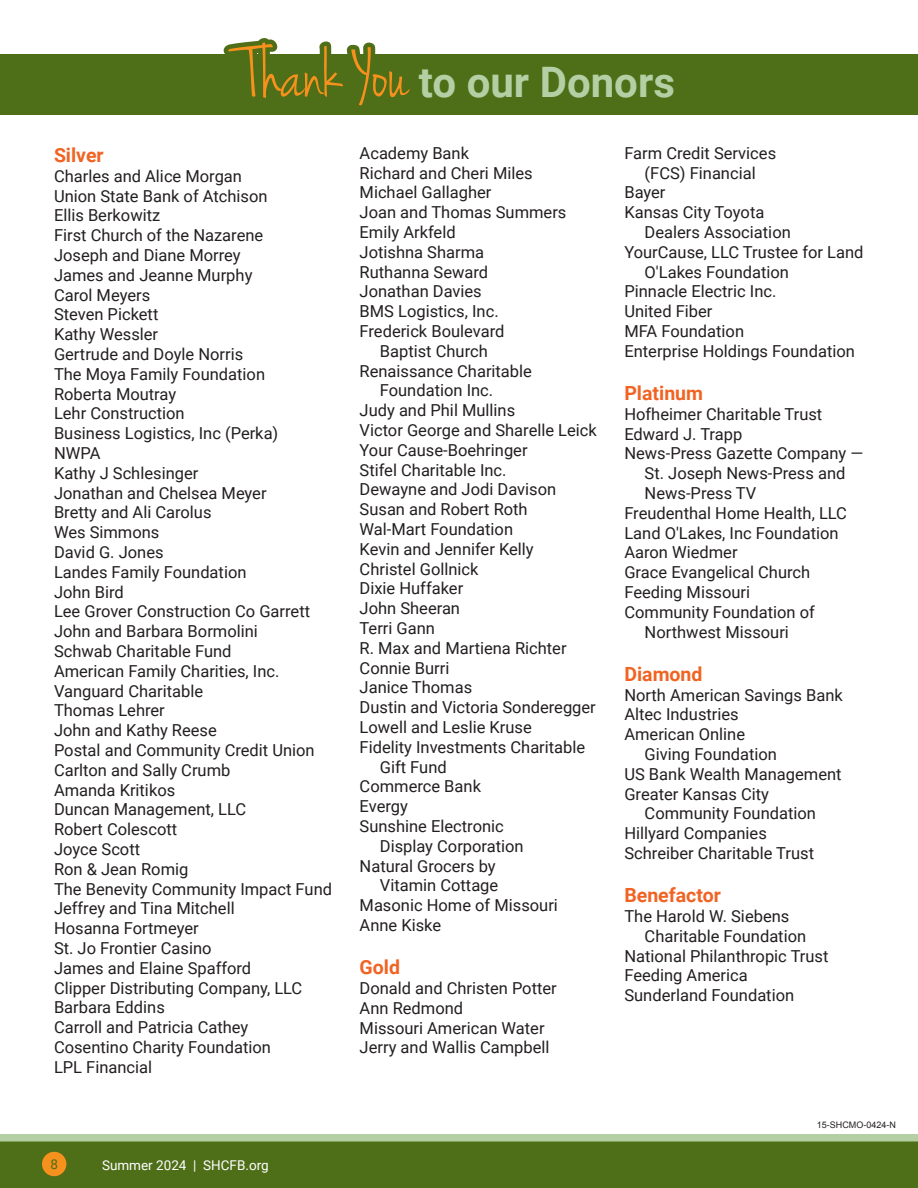
<style>
.page{position:relative;width:918px;height:1188px;background:#fff}
.page>*{position:absolute;margin:0;border:0;box-sizing:border-box;transform-origin:0 0}
.t1{font:700 42px "Roboto";color:#b4cfa3}
.t2{font:700 19.5px "Roboto";color:#f16323}
.t3{font:16.5px/19.8px "Roboto";color:#231f20}
.t4{font:13.5px "Roboto";color:#fff}
.t5{font:13.5px "Roboto";color:#4e6e17}
.t6{font:9px "Arial";color:#231f20}
.s1{font-family:"Jenna Sue";font-weight:400;font-size:75px;color:#4e6e17}
</style>
<div class="page">
<div style="left:0;top:54px;width:918px;height:60px;background:#4e6e17"></div>
<svg style="left:0;top:1134px;width:918px;height:54px;background:#5c7b2a"></svg>
<div style="left:42px;top:1152px;width:24px;height:24px;background:#f6911e;border-radius:50%"></div>
<h1 class="t1" style="left:243px;top:52px;width:433px"><span class="s1">Thank You</span> to our Donors</h1>
<p class="t2" style="left:54px;top:141px;width:51px">Silver</p>
<p class="t3" style="left:54px;top:165px;width:280px">Charles and Alice Morgan<br>Union State Bank of Atchison<br>Ellis Berkowitz<br>First Church of the Nazarene<br>Joseph and Diane Morrey<br>James and Jeanne Murphy<br>Carol Meyers<br>Steven Pickett<br>Kathy Wessler<br>Gertrude and Doyle Norris<br>The Moya Family Foundation<br>Roberta Moutray<br>Lehr Construction<br>Business Logistics, Inc (Perka)<br>NWPA<br>Kathy J Schlesinger<br>Jonathan and Chelsea Meyer<br>Bretty and Ali Carolus<br>Wes Simmons<br>David G. Jones<br>Landes Family Foundation<br>John Bird<br>Lee Grover Construction Co Garrett<br>John and Barbara Bormolini<br>Schwab Charitable Fund<br>American Family Charities, Inc.<br>Vanguard Charitable<br>Thomas Lehrer<br>John and Kathy Reese<br>Postal and Community Credit Union<br>Carlton and Sally Crumb<br>Amanda Kritikos<br>Duncan Management, LLC<br>Robert Colescott<br>Joyce Scott<br>Ron &amp; Jean Romig<br>The Benevity Community Impact Fund<br>Jeffrey and Tina Mitchell<br>Hosanna Fortmeyer<br>St. Jo Frontier Casino<br>James and Elaine Spafford<br>Clipper Distributing Company, LLC<br>Barbara Eddins<br>Carroll and Patricia Cathey<br>Cosentino Charity Foundation<br>LPL Financial</p>
<p class="t5" style="left:50px;top:1155px;width:9px">8</p>
<p class="t4" style="left:102px;top:1156px;width:168px">Summer 2024 | SHCFB.org</p>
<p class="t3" style="left:360px;top:142px;width:111px">Academy Bank</p>
<p class="t3" style="left:360px;top:162px;width:175px">Richard and Cheri Miles</p>
<p class="t3" style="left:360px;top:182px;width:133px">Michael Gallagher</p>
<p class="t3" style="left:360px;top:202px;width:208px">Joan and Thomas Summers</p>
<p class="t3" style="left:360px;top:222px;width:98px">Emily Arkfeld</p>
<p class="t3" style="left:360px;top:241px;width:126px">Jotishna Sharma</p>
<p class="t3" style="left:360px;top:261px;width:130px">Ruthanna Seward</p>
<p class="t3" style="left:360px;top:281px;width:124px">Jonathan Davies</p>
<p class="t3" style="left:360px;top:301px;width:141px">BMS Logistics, Inc.</p>
<p class="t3" style="left:360px;top:321px;width:146px">Frederick Boulevard</p>
<p class="t3" style="left:380px;top:340px;width:109px">Baptist Church</p>
<p class="t3" style="left:360px;top:360px;width:174px">Renaissance Charitable</p>
<p class="t3" style="left:380px;top:380px;width:115px">Foundation Inc.</p>
<p class="t3" style="left:360px;top:400px;width:157px">Judy and Phil Mullins</p>
<p class="t3" style="left:360px;top:420px;width:239px">Victor George and Sharelle Leick</p>
<p class="t3" style="left:360px;top:439px;width:169px">Your Cause-Boehringer</p>
<p class="t3" style="left:360px;top:459px;width:149px">Stifel Charitable Inc.</p>
<p class="t3" style="left:360px;top:479px;width:198px">Dewayne and Jodi Davison</p>
<p class="t3" style="left:360px;top:499px;width:170px">Susan and Robert Roth</p>
<p class="t3" style="left:360px;top:519px;width:155px">Wal-Mart Foundation</p>
<p class="t3" style="left:360px;top:538px;width:176px">Kevin and Jennifer Kelly</p>
<p class="t3" style="left:360px;top:558px;width:120px">Christel Gollnick</p>
<p class="t3" style="left:360px;top:578px;width:105px">Dixie Huffaker</p>
<p class="t3" style="left:360px;top:598px;width:102px">John Sheeran</p>
<p class="t3" style="left:360px;top:618px;width:77px">Terri Gann</p>
<p class="t3" style="left:360px;top:637px;width:209px">R. Max and Martiena Richter</p>
<p class="t3" style="left:360px;top:657px;width:91px">Connie Burri</p>
<p class="t3" style="left:360px;top:677px;width:114px">Janice Thomas</p>
<p class="t3" style="left:360px;top:697px;width:238px">Dustin and Victoria Sonderegger</p>
<p class="t3" style="left:360px;top:717px;width:174px">Lowell and Leslie Kruse</p>
<p class="t3" style="left:360px;top:736px;width:227px">Fidelity Investments Charitable</p>
<p class="t3" style="left:380px;top:756px;width:68px">Gift Fund</p>
<p class="t3" style="left:360px;top:776px;width:123px">Commerce Bank</p>
<p class="t3" style="left:360px;top:796px;width:50px">Evergy</p>
<p class="t3" style="left:360px;top:816px;width:146px">Sunshine Electronic</p>
<p class="t3" style="left:380px;top:835px;width:145px">Display Corporation</p>
<p class="t3" style="left:360px;top:855px;width:138px">Natural Grocers by</p>
<p class="t3" style="left:380px;top:875px;width:120px">Vitamin Cottage</p>
<p class="t3" style="left:360px;top:895px;width:200px">Masonic Home of Missouri</p>
<p class="t3" style="left:360px;top:915px;width:83px">Anne Kiske</p>
<p class="t2" style="left:360px;top:954px;width:42px">Gold</p>
<p class="t3" style="left:360px;top:978px;width:199px">Donald and Christen Potter<br>Ann Redmond<br>Missouri American Water<br>Jerry and Wallis Campbell</p>
<p class="t3" style="left:624px;top:142px;width:153px">Farm Credit Services</p>
<p class="t3" style="left:645px;top:162px;width:113px">(FCS) Financial</p>
<p class="t3" style="left:624px;top:182px;width:43px">Bayer</p>
<p class="t3" style="left:624px;top:202px;width:142px">Kansas City Toyota</p>
<p class="t3" style="left:645px;top:222px;width:148px">Dealers Association</p>
<p class="t3" style="left:624px;top:241px;width:241px">YourCause, LLC Trustee for Land</p>
<p class="t3" style="left:645px;top:261px;width:146px">O'Lakes Foundation</p>
<p class="t3" style="left:624px;top:281px;width:154px">Pinnacle Electric Inc.</p>
<p class="t3" style="left:624px;top:301px;width:90px">United Fiber</p>
<p class="t3" style="left:624px;top:321px;width:121px">MFA Foundation</p>
<p class="t3" style="left:624px;top:340px;width:232px">Enterprise Holdings Foundation</p>
<p class="t2" style="left:624px;top:379px;width:80px">Platinum</p>
<p class="t3" style="left:624px;top:403px;width:199px">Hofheimer Charitable Trust</p>
<p class="t3" style="left:624px;top:423px;width:119px">Edward J. Trapp</p>
<p class="t3" style="left:624px;top:443px;width:241px">News-Press Gazette Company —</p>
<p class="t3" style="left:645px;top:463px;width:202px">St. Joseph News-Press and</p>
<p class="t3" style="left:645px;top:483px;width:113px">News-Press TV</p>
<p class="t3" style="left:624px;top:502px;width:224px">Freudenthal Home Health, LLC</p>
<p class="t3" style="left:624px;top:522px;width:216px">Land O'Lakes, Inc Foundation</p>
<p class="t3" style="left:624px;top:542px;width:115px">Aaron Wiedmer</p>
<p class="t3" style="left:624px;top:562px;width:187px">Grace Evangelical Church</p>
<p class="t3" style="left:624px;top:582px;width:127px">Feeding Missouri</p>
<p class="t3" style="left:624px;top:601px;width:192px">Community Foundation of</p>
<p class="t3" style="left:645px;top:621px;width:146px">Northwest Missouri</p>
<p class="t2" style="left:624px;top:660px;width:80px">Diamond</p>
<p class="t3" style="left:624px;top:684px;width:220px">North American Savings Bank</p>
<p class="t3" style="left:624px;top:704px;width:116px">Altec Industries</p>
<p class="t3" style="left:624px;top:724px;width:122px">American Online</p>
<p class="t3" style="left:645px;top:744px;width:134px">Giving Foundation</p>
<p class="t3" style="left:624px;top:763px;width:219px">US Bank Wealth Management</p>
<p class="t3" style="left:624px;top:783px;width:146px">Greater Kansas City</p>
<p class="t3" style="left:645px;top:803px;width:173px">Community Foundation</p>
<p class="t3" style="left:624px;top:823px;width:144px">Hillyard Companies</p>
<p class="t3" style="left:624px;top:843px;width:191px">Schreiber Charitable Trust</p>
<p class="t2" style="left:624px;top:882px;width:98px">Benefactor</p>
<p class="t3" style="left:624px;top:906px;width:166px">The Harold W. Siebens</p>
<p class="t3" style="left:645px;top:925px;width:163px">Charitable Foundation</p>
<p class="t3" style="left:624px;top:945px;width:206px">National Philanthropic Trust</p>
<p class="t3" style="left:624px;top:965px;width:125px">Feeding America</p>
<p class="t3" style="left:624px;top:985px;width:171px">Sunderland Foundation</p>
<p class="t6" style="left:817px;top:1119px;width:81px">15-SHCMO-0424-N</p>
</div>
